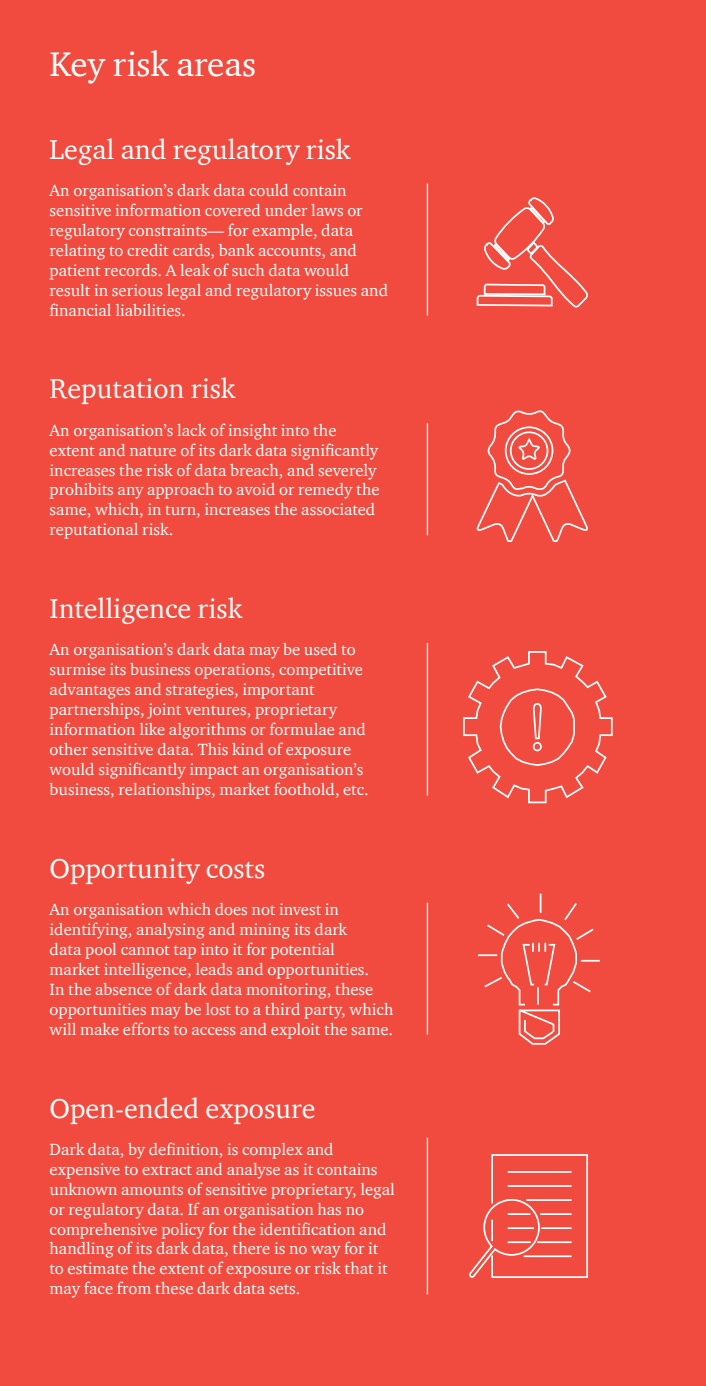
<style>
.page{position:relative;width:706px;height:1386px;background:#f04b3e}
.page>*{position:absolute;margin:0;border:0;box-sizing:border-box;transform-origin:0 0}
.t1{font:35px "ITC Charter Com";color:#fff}
.t2{font:28px "ITC Charter Com";color:#fff}
.t3{font:16.62px/19.9px "ITC Charter Com";color:#fff}
</style>
<div class="page">
<hr style="left:427px;top:184px;width:1px;height:132px;background:#fff">
<hr style="left:427px;top:423px;width:1px;height:112px;background:#fff">
<hr style="left:427px;top:643px;width:1px;height:153px;background:#fff">
<hr style="left:427px;top:903px;width:1px;height:132px;background:#fff">
<hr style="left:427px;top:1138px;width:1px;height:156px;background:#fff">
<svg style="left:476px;top:197px;width:112px;height:111px"></svg>
<svg style="left:476px;top:410px;width:112px;height:132px"></svg>
<svg style="left:463px;top:651px;width:150px;height:153px"></svg>
<svg style="left:469px;top:1154px;width:119px;height:124px"></svg>
<svg style="left:478px;top:893px;width:122px;height:152px"></svg>
<h1 class="t1" style="left:49px;top:42px;width:208px">Key risk areas</h1>
<h2 class="t2" style="left:50px;top:132px;width:302px">Legal and regulatory risk</h2>
<p class="t3" style="left:50px;top:180px;width:340px">An organisation’s dark data could contain sensitive information covered under laws or regulatory constraints— for example, data relating to credit cards, bank accounts, and patient records. A leak of such data would result in serious legal and regulatory issues and financial liabilities.</p>
<h2 class="t2" style="left:50px;top:372px;width:187px">Reputation risk</h2>
<p class="t3" style="left:50px;top:420px;width:331px">An organisation’s lack of insight into the extent and nature of its dark data significantly increases the risk of data breach, and severely prohibits any approach to avoid or remedy the same, which, in turn, increases the associated reputational risk.</p>
<h2 class="t2" style="left:50px;top:591px;width:194px">Intelligence risk</h2>
<p class="t3" style="left:50px;top:639px;width:321px">An organisation’s dark data may be used to surmise its business operations, competitive advantages and strategies, important partnerships, joint ventures, proprietary information like algorithms or formulae and other sensitive data. This kind of exposure would significantly impact an organisation’s business, relationships, market foothold, etc.</p>
<h2 class="t2" style="left:50px;top:852px;width:217px">Opportunity costs</h2>
<p class="t3" style="left:50px;top:899px;width:345px">An organisation which does not invest in identifying, analysing and mining its dark<br>data pool cannot tap into it for potential<br>market intelligence, leads and opportunities.<br>In the absence of dark data monitoring, these opportunities may be lost to a third party, which will make efforts to access and exploit the same.</p>
<h2 class="t2" style="left:50px;top:1091px;width:267px">Open-ended exposure</h2>
<p class="t3" style="left:50px;top:1139px;width:347px">Dark data, by definition, is complex and expensive to extract and analyse as it contains unknown amounts of sensitive proprietary, legal or regulatory data. If an organisation has no comprehensive policy for the identification and handling of its dark data, there is no way for it to estimate the extent of exposure or risk that it may face from these dark data sets.</p>
</div>
